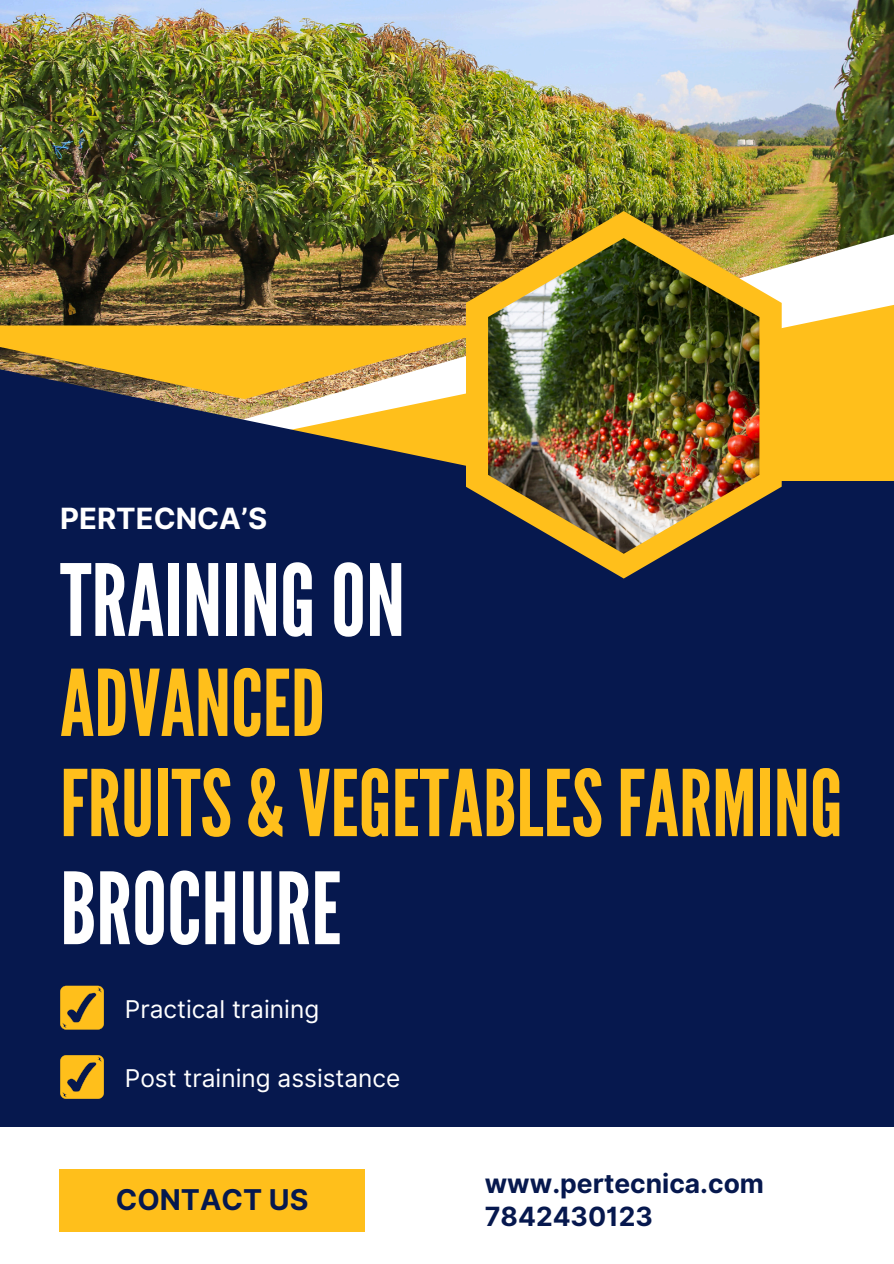
<style>
.page{position:relative;width:894px;height:1264px;background:#fff}
.page>*{position:absolute;margin:0;border:0;box-sizing:border-box;transform-origin:0 0}
.t1{font:99.15px "League Gothic";color:#fff}
.t2{font:91.65px/100.2px "League Gothic";color:#ffbf1b}
.t3{font:700 29.25px "Inter";color:#fff}
.t4{font:700 28.65px "Inter";color:#06184e}
.t5{font:700 26.4px "Inter";color:#06184e}
.t6{font:24.45px "Inter";color:#fff}
</style>
<div class="page">
<div style="left:0;top:0;width:893px;height:1263px;background:#06184e"></div>
<img style="left:0;top:0;width:893px;height:162px">
<div style="left:0;top:1126px;width:893px;height:137px;background:#fff"></div>
<div style="left:59px;top:1169px;width:306px;height:62px;background:#ffbf1b"></div>
<svg style="left:60px;top:985px;width:44px;height:44px;background:#d0a024"></svg>
<svg style="left:60px;top:1055px;width:44px;height:43px;background:#d3a123"></svg>
<img style="left:0;top:162px;width:893px;height:90px">
<img style="left:0;top:252px;width:893px;height:228px">
<svg style="left:0;top:399px;width:465px;height:81px"></svg>
<img style="left:0;top:325px;width:465px;height:74px">
<img style="left:465px;top:211px;width:316px;height:367px">
<img style="left:488px;top:238px;width:271px;height:316px">
<p class="t3" style="left:60px;top:501px;width:209px">PERTECNCA’S</p>
<p class="t1" style="left:60px;top:543px;width:346px">TRAININGON</p>
<h2 class="t2" style="left:60px;top:655px;width:784px">ADVANCED<br>FRUITS &amp; VEGETABLESFARMING</h2>
<p class="t1" style="left:60px;top:851px;width:283px">BROCHURE</p>
<p class="t6" style="left:125px;top:994px;width:196px">Practical training</p>
<h1 class="t6" style="left:125px;top:1063px;width:277px">Post training assistance</h1>
<h1 class="t4" style="left:116px;top:1182px;width:194px">CONTACT US</h1>
<p class="t5" style="left:484px;top:1167px;width:281px">www.pertecnica.com</p>
<h1 class="t5" style="left:484px;top:1200px;width:169px">7842430123</h1>
</div>
